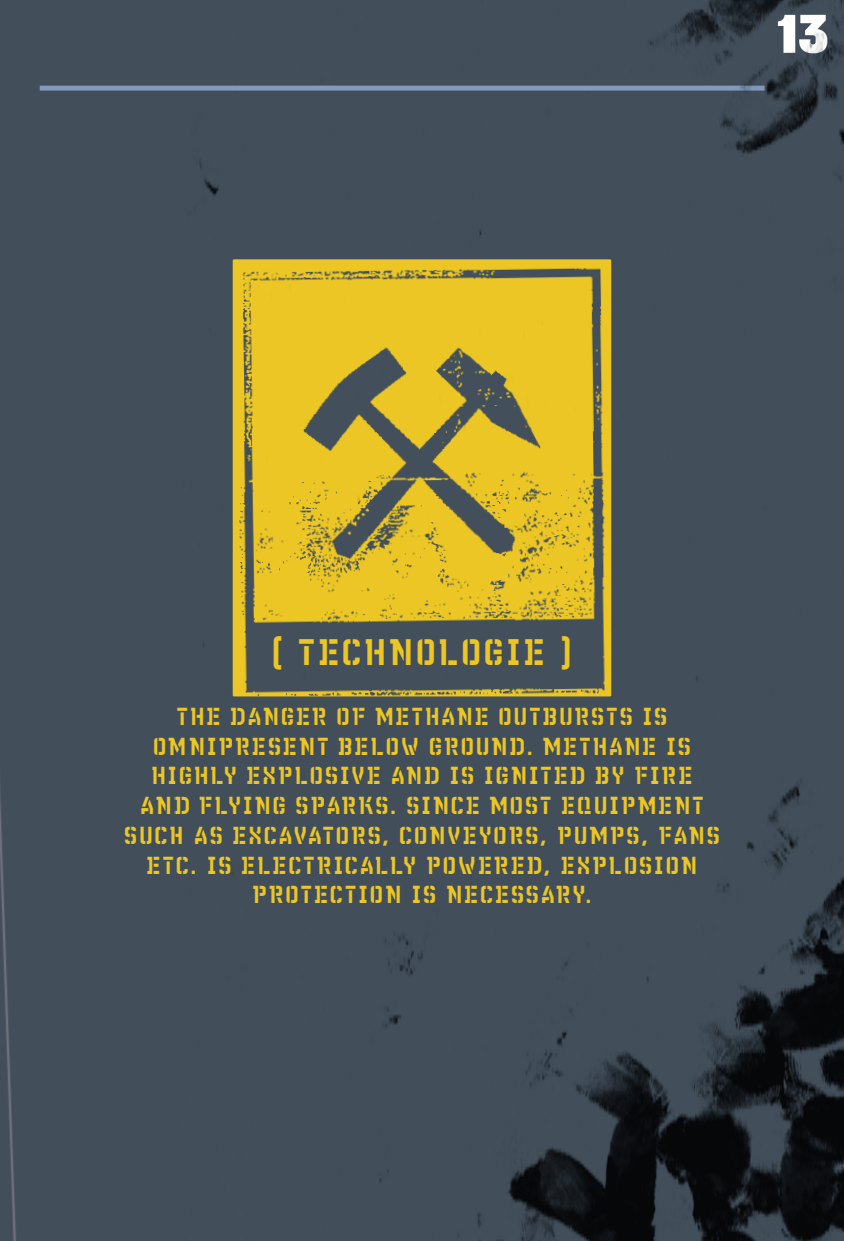
<style>
.page{position:relative;width:844px;height:1241px;background:#fff}
.page>*{position:absolute;margin:0;border:0;box-sizing:border-box;transform-origin:0 0}
.t1{font:52.5px "Malmo Sans Headline";color:#fff}
.t2{font:600 31.5px "WC Wunderbach Bta";letter-spacing:.125em;color:#ecc624}
.t3{font:600 21px/29.8px "WC Wunderbach Bta";letter-spacing:.115em;color:#ecc624;text-align:center}
</style>
<div class="page">
<div style="left:0;top:0;width:843px;height:1240px;background:#424f5b"></div>
<img style="left:0;top:793px;width:16px;height:447px">
<div style="left:40px;top:86px;width:724px;height:5px;background:#819abe"></div>
<img style="left:177px;top:0;width:666px;height:1240px">
<h1 class="t1" style="left:777px;top:-1px;width:26px">13</h1>
<h2 class="t2" style="left:270px;top:630px;width:306px">[ TECHNOLOGIE ]</h2>
<p class="t3" style="left:125px;top:701px;width:596px">THE DANGER OF METHANE OUTBURSTS IS OMNIPRESENT BELOW GROUND. METHANE IS HIGHLY EXPLOSIVE AND IS IGNITED BY FIRE<br>AND FLYING SPARKS. SINCE MOST EQUIPMENT SUCH AS EXCAVATORS, CONVEYORS, PUMPS, FANS ETC. IS ELECTRICALLY POWERED, EXPLOSION PROTECTION IS NECESSARY.</p>
</div>
